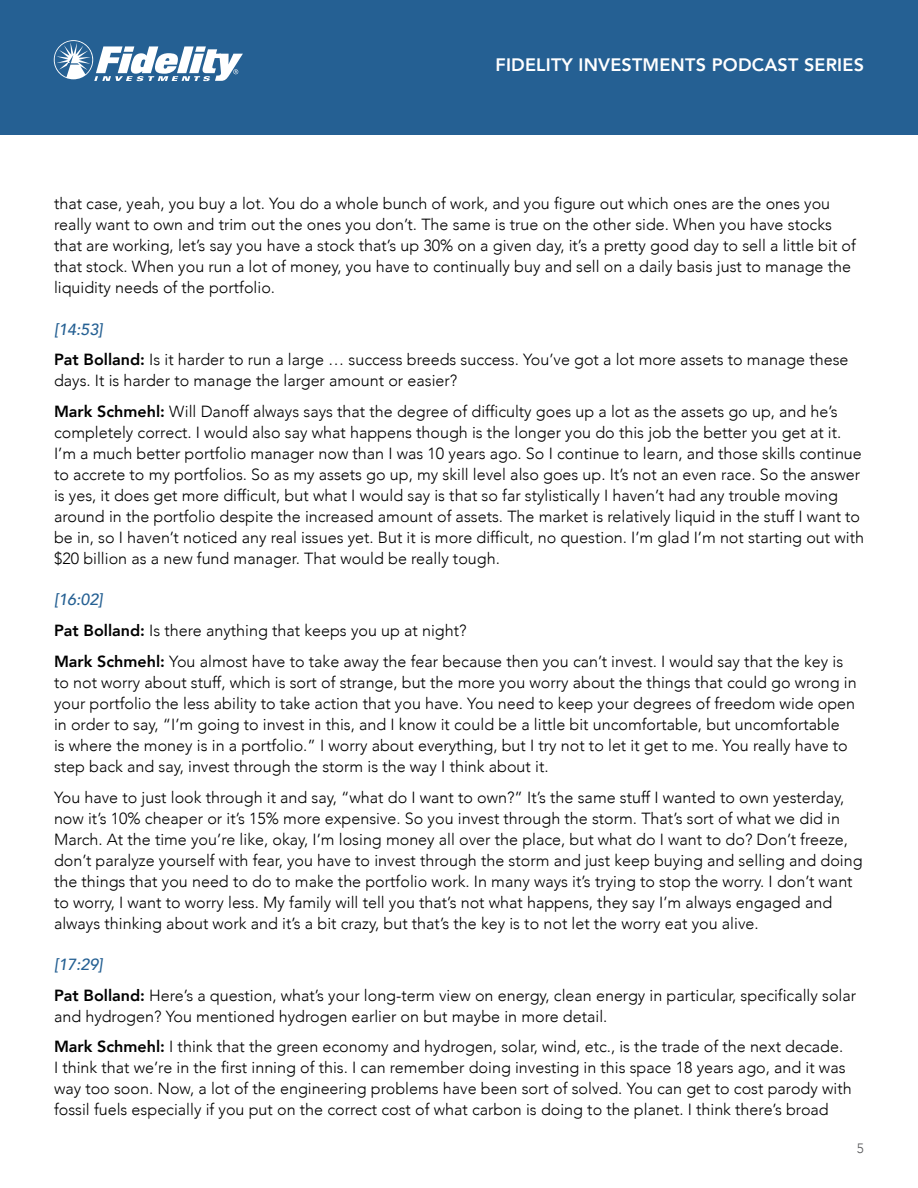
<style>
.page{position:relative;width:918px;height:1188px;background:#fff}
.page>*{position:absolute;margin:0;border:0;box-sizing:border-box;transform-origin:0 0}
.t1{font:800 18px "Avenir";letter-spacing:.01em;color:#fff}
.t2{font:300 16.2px/21px "Avenir";color:#000}
.t3{font:300 13.5px "Avenir";color:#58595b}
.s1{font-weight:500;font-style:italic;color:#256093}
.s2{font-weight:800}
</style>
<div class="page">
<div style="left:0;top:0;width:918px;height:135px;background:#256093"></div>
<svg style="left:54px;top:40px;width:189px;height:41px"></svg>
<p class="t1" style="left:496px;top:50px;width:370px">FIDELITY INVESTMENTS PODCAST SERIES</p>
<p class="t2" style="left:54px;top:193px;width:803px">that case, yeah, you buy a lot. You do a whole bunch of work, and you figure out which ones are the ones you really want to own and trim out the ones you don’t. The same is true on the other side. When you have stocks that are working, let’s say you have a stock that’s up 30% on a given day, it’s a pretty good day to sell a little bit of that stock. When you run a lot of money, you have to continually buy and sell on a daily basis just to manage the liquidity needs of the portfolio.</p>
<p class="t2" style="left:54px;top:314px;width:796px;line-height:30.8px"><span class="s1">[14:53]<br></span><span class="s2">Pat Bolland:</span> Is it harder to run a large … success breeds success. You’ve got a lot more assets to manage these</p>
<p class="t2" style="left:54px;top:365px;width:785px;line-height:30.8px">days. It is harder to manage the larger amount or easier?<br><span class="s2">Mark Schmehl:</span> Will Danoff always says that the degree of difficulty goes up a lot as the assets go up, and he’s</p>
<p class="t2" style="left:54px;top:422px;width:812px">completely correct. I would also say what happens though is the longer you do this job the better you get at it.<br>I’m a much better portfolio manager now than I was 10 years ago. So I continue to learn, and those skills continue to accrete to my portfolios. So as my assets go up, my skill level also goes up. It’s not an even race. So the answer is yes, it does get more difficult, but what I would say is that so far stylistically I haven’t had any trouble moving around in the portfolio despite the increased amount of assets. The market is relatively liquid in the stuff I want to be in, so I haven’t noticed any real issues yet. But it is more difficult, no question. I’m glad I’m not starting out with $20 billion as a new fund manager. That would be really tough.</p>
<p class="t2" style="left:54px;top:584px;width:791px;line-height:30.8px"><span class="s1">[16:02]<br></span><span class="s2">Pat Bolland:</span> Is there anything that keeps you up at night?<br><span class="s2">Mark Schmehl:</span> You almost have to take away the fear because then you can’t invest. I would say that the key is</p>
<p class="t2" style="left:54px;top:672px;width:804px">to not worry about stuff, which is sort of strange, but the more you worry about the things that could go wrong in your portfolio the less ability to take action that you have. You need to keep your degrees of freedom wide open in order to say, “I’m going to invest in this, and I know it could be a little bit uncomfortable, but uncomfortable<br>is where the money is in a portfolio.” I worry about everything, but I try not to let it get to me. You really have to step back and say, invest through the storm is the way I think about it.</p>
<p class="t2" style="left:54px;top:787px;width:810px">You have to just look through it and say, “what do I want to own?” It’s the same stuff I wanted to own yesterday, now it’s 10% cheaper or it’s 15% more expensive. So you invest through the storm. That’s sort of what we did in March. At the time you’re like, okay, I’m losing money all over the place, but what do I want to do? Don’t freeze, don’t paralyze yourself with fear, you have to invest through the storm and just keep buying and selling and doing the things that you need to do to make the portfolio work. In many ways it’s trying to stop the worry. I don’t want to worry, I want to worry less. My family will tell you that’s not what happens, they say I’m always engaged and always thinking about work and it’s a bit crazy, but that’s the key is to not let the worry eat you alive.</p>
<p class="t2" style="left:54px;top:949px;width:804px;line-height:30.8px"><span class="s1">[17:29]<br></span><span class="s2">Pat Bolland:</span> Here’s a question, what’s your long-term view on energy, clean energy in particular, specifically solar</p>
<p class="t2" style="left:54px;top:1001px;width:791px;line-height:30.8px">and hydrogen? You mentioned hydrogen earlier on but maybe in more detail.<br><span class="s2">Mark Schmehl:</span> I think that the green economy and hydrogen, solar, wind, etc., is the trade of the next decade.</p>
<p class="t2" style="left:54px;top:1057px;width:799px">I think that we’re in the first inning of this. I can remember doing investing in this space 18 years ago, and it was way too soon. Now, a lot of the engineering problems have been sort of solved. You can get to cost parody with fossil fuels especially if you put on the correct cost of what carbon is doing to the planet. I think there’s broad</p>
<p class="t3" style="left:857px;top:1140px;width:9px">5</p>
</div>
